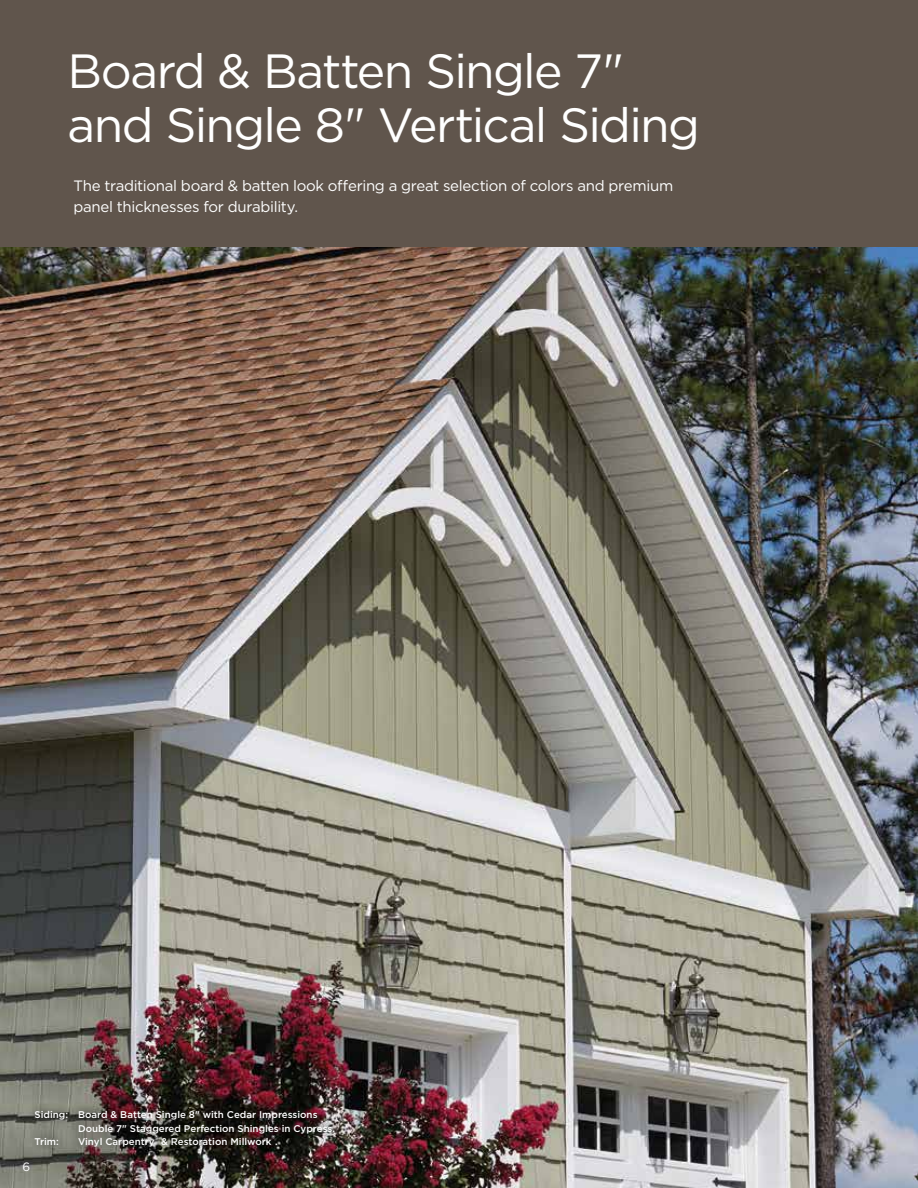
<style>
.page{position:relative;width:918px;height:1188px;background:#fff}
.page>*{position:absolute;margin:0;border:0;box-sizing:border-box;transform-origin:0 0}
.t1{font:48px/54px "Gotham";letter-spacing:-.035em;color:#fff}
.t2{font:15px/21px "Gotham";letter-spacing:-.02em;color:#fff}
.t3{font:12px "Gotham";color:#fff}
.t4{font:500 9.75px "Gotham";color:#fff}
</style>
<div class="page">
<img style="left:0;top:246px;width:918px;height:942px">
<div style="left:0;top:0;width:918px;height:246px;background:#60554c"></div>
<div style="left:26px;top:1102px;width:317px;height:53px;background:#000;opacity:.75"></div>
<h1 class="t1" style="left:68px;top:43px;width:634px">Board &amp; Batten Single 7" and Single 8" Vertical Siding</h1>
<h2 class="t2" style="left:73px;top:175px;width:601px">The traditional board &amp; batten look offering a great selection of colors and premium panel thicknesses for durability.</h2>
<p class="t4" style="left:35px;top:1108px;width:285px">Siding: Board &amp; Batten Single 8" with Cedar Impressions</p>
<p class="t4" style="left:78px;top:1122px;width:258px">Double 7" Staggered Perfection Shingles in Cypress.</p>
<p class="t4" style="left:35px;top:1135px;width:26px">Trim:</p>
<p class="t4" style="left:78px;top:1135px;width:201px">Vinyl Carpentry® &amp; Restoration Millwork®.</p>
<p class="t3" style="left:22px;top:1159px;width:9px">6</p>
</div>
